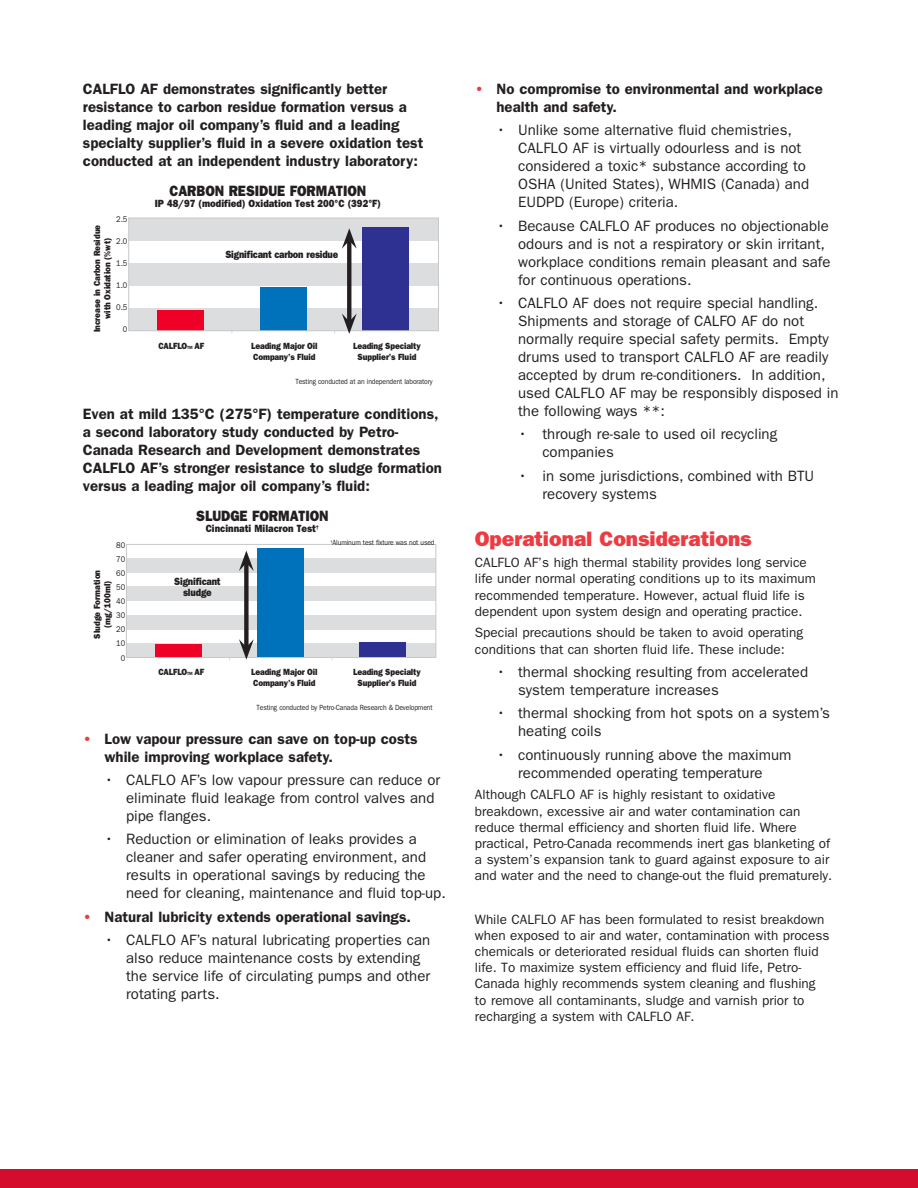
<style>
.page{position:relative;width:918px;height:1188px;background:#fff}
.page>*{position:absolute;margin:0;border:0;box-sizing:border-box;transform-origin:0 0}
.Sub_Head{font:800 21px "Franklin Gothic";color:#ee3a41}
.bullit{font:15px/18px "Franklin Gothic";color:#231f20}
.bullit_feature{font:600 15px/18px "Franklin Gothic";color:#231f20}
.t1{font:800 15px "Franklin Gothic";color:#231f20;scale:.9 1}
.Body_copy{font:13.5px/16.2px "Franklin Gothic";color:#231f20}
.t2{font:800 10.5px "Franklin Gothic";color:#231f20;scale:.9 1}
.t3{font:800 10.5px/10.9px "Franklin Gothic";letter-spacing:-.02em;color:#231f20;text-align:center;scale:.88 1}
.t4{font:800 9px "Franklin Gothic";letter-spacing:-.015em;color:#231f20;scale:.9 1}
.t5{font:8.4px/14px "Franklin Gothic";letter-spacing:-.005em;color:#231f20;scale:.9 1}
.t6{font:7.5px "Franklin Gothic";letter-spacing:-.015em;color:#231f20;scale:.9 1}
.s1{font-weight:600;font-size:4.5px}
.s2{color:#ee3a41}
</style>
<div class="page">
<div style="left:129px;top:308px;width:310px;height:23px;background:#dcdddf"></div>
<div style="left:129px;top:263px;width:310px;height:23px;background:#dcdddf"></div>
<div style="left:129px;top:218px;width:310px;height:23px;background:#dcdddf"></div>
<div style="left:129px;top:218px;width:310px;height:113px;border:1px solid #c7c8ca"></div>
<div style="left:157px;top:310px;width:47px;height:21px;background:#ef0027"></div>
<div style="left:260px;top:287px;width:47px;height:44px;background:#0072bc"></div>
<div style="left:362px;top:228px;width:47px;height:103px;background:#2e3092"></div>
<hr style="left:129px;top:330px;width:310px;height:1px;background:#c7c8ca">
<div style="left:0;top:1169px;width:918px;height:19px;background:#d30d2b"></div>
<svg style="left:347px;top:249px;width:4px;height:64px"></svg>
<svg style="left:342px;top:228px;width:15px;height:21px"></svg>
<svg style="left:342px;top:313px;width:15px;height:21px"></svg>
<div style="left:126px;top:643px;width:310px;height:15px;background:#dcdddf"></div>
<div style="left:126px;top:615px;width:310px;height:14px;background:#dcdddf"></div>
<div style="left:126px;top:587px;width:310px;height:14px;background:#dcdddf"></div>
<div style="left:126px;top:559px;width:310px;height:14px;background:#dcdddf"></div>
<div style="left:126px;top:544px;width:310px;height:114px;border:1px solid #c7c8ca"></div>
<div style="left:155px;top:644px;width:46px;height:14px;background:#ef0027"></div>
<div style="left:257px;top:548px;width:47px;height:110px;background:#0072bc"></div>
<div style="left:359px;top:642px;width:47px;height:16px;background:#2e3092"></div>
<hr style="left:126px;top:657px;width:310px;height:1px;background:#c7c8ca">
<div style="left:244px;top:563px;width:5px;height:84px;background:#231f20"></div>
<svg style="left:239px;top:551px;width:15px;height:20px"></svg>
<svg style="left:239px;top:639px;width:15px;height:21px"></svg>
<p class="bullit_feature" style="left:83px;top:80px;width:342px">CALFLO AF demonstrates significantly better resistance to carbon residue formation versus a leading major oil company’s fluid and a leading specialty supplier’s fluid in a severe oxidation test conducted at an independent industry laboratory:</p>
<p class="t5" style="left:116px;top:213px;width:14px">2.5</p>
<p class="t5" style="left:116px;top:235px;width:14px">2.0</p>
<p class="t5" style="left:116px;top:257px;width:14px">1.5</p>
<p class="t5" style="left:116px;top:279px;width:14px">1.0</p>
<p class="t5" style="left:116px;top:301px;width:14px">0.5</p>
<p class="t5" style="left:123px;top:323px;width:7px">0</p>
<p class="t4" style="left:92px;top:332px;width:121px;rotate:-90deg">Increase in Carbon Residue</p>
<p class="t4" style="left:102px;top:319px;width:92px;rotate:-90deg">with Oxidation (%wt)</p>
<p class="t1" style="left:169px;top:182px;width:220px">CARBON RESIDUE FORMATION</p>
<p class="t2" style="left:155px;top:197px;width:252px">IP 48/97 (modified) Oxidation Test 200°C (392°F)</p>
<p class="t3" style="left:225px;top:249px;width:130px">Significant carbon residue</p>
<p class="t4" style="left:158px;top:341px;width:52px">CALFLO<span class="s1">TM</span> AF</p>
<p class="t4" style="left:251px;top:341px;width:75px">Leading Major Oil</p>
<p class="t4" style="left:253px;top:352px;width:71px">Company’s Fluid</p>
<p class="t6" style="left:295px;top:377px;width:154px">Testing conducted at an independent laboratory</p>
<p class="t4" style="left:353px;top:341px;width:77px">Leading Specialty</p>
<p class="t4" style="left:358px;top:352px;width:67px">Supplier’s Fluid</p>
<p class="bullit_feature" style="left:83px;top:405px;width:361px">Even at mild 135°C (275°F) temperature conditions, a second laboratory study conducted by Petro-Canada Research and Development demonstrates CALFLO AF’s stronger resistance to sludge formation versus a leading major oil company’s fluid:</p>
<p class="t5" style="left:116px;top:538px;width:12px">80</p>
<p class="t5" style="left:116px;top:552px;width:12px">70</p>
<p class="t4" style="left:92px;top:639px;width:78px;rotate:-90deg">Sludge Formation</p>
<p class="t4" style="left:102px;top:628px;width:53px;rotate:-90deg">(mg/100ml)</p>
<p class="t5" style="left:116px;top:566px;width:12px">60</p>
<p class="t5" style="left:116px;top:580px;width:12px">50</p>
<p class="t5" style="left:116px;top:595px;width:12px">40</p>
<p class="t5" style="left:116px;top:609px;width:12px">30</p>
<p class="t5" style="left:116px;top:623px;width:12px">20<br>10</p>
<p class="t5" style="left:121px;top:651px;width:7px">0</p>
<p class="t1" style="left:196px;top:508px;width:149px">SLUDGE FORMATION</p>
<p class="t2" style="left:206px;top:523px;width:127px">Cincinnati Milacron Test<sup>†</sup></p>
<p class="t3" style="left:174px;top:576px;width:54px">Significant sludge</p>
<p class="t6" style="left:330px;top:538px;width:117px"><sup>†</sup>Aluminum test fixture was not used</p>
<p class="t4" style="left:158px;top:667px;width:52px">CALFLO<span class="s1">TM</span> AF</p>
<p class="t4" style="left:251px;top:667px;width:75px">Leading Major Oil</p>
<p class="t4" style="left:253px;top:678px;width:71px">Company’s Fluid</p>
<p class="t6" style="left:257px;top:703px;width:197px">Testing conducted by Petro-Canada Research &amp; Development</p>
<p class="t4" style="left:353px;top:667px;width:77px">Leading Specialty</p>
<p class="t4" style="left:358px;top:678px;width:67px">Supplier’s Fluid</p>
<p class="bullit_feature" style="left:105px;top:729px;width:315px;text-indent:-22px"><span class="s2">•</span> Low vapour pressure can save on top-up costs while improving workplace safety.</p>
<p class="bullit" style="left:126px;top:771px;width:316px;text-indent:-22px">• CALFLO AF’s low vapour pressure can reduce or eliminate fluid leakage from control valves and pipe flanges.</p>
<p class="bullit" style="left:126px;top:830px;width:321px;text-indent:-22px">• Reduction or elimination of leaks provides a cleaner and safer operating environment, and results in operational savings by reducing the need for cleaning, maintenance and fluid top-up.</p>
<p class="bullit_feature" style="left:83px;top:908px;width:330px"><span class="s2">•</span> Natural lubricity extends operational savings.</p>
<p class="bullit" style="left:126px;top:931px;width:306px;text-indent:-22px">• CALFLO AF’s natural lubricating properties can also reduce maintenance costs by extending the service life of circulating pumps and other rotating parts.</p>
<p class="bullit_feature" style="left:497px;top:80px;width:328px;text-indent:-22px"><span class="s2">•</span> No compromise to environmental and workplace health and safety.</p>
<p class="bullit" style="left:518px;top:121px;width:293px;text-indent:-22px">• Unlike some alternative fluid chemistries, CALFLO AF is virtually odourless and is not considered a toxic* substance according to OSHA (United States), WHMIS (Canada) and EUDPD (Europe) criteria.</p>
<p class="bullit" style="left:518px;top:217px;width:314px;text-indent:-22px">• Because CALFLO AF produces no objectionable odours and is not a respiratory or skin irritant, workplace conditions remain pleasant and safe for continuous operations.</p>
<p class="bullit" style="left:518px;top:294px;width:322px;text-indent:-22px">• CALFLO AF does not require special handling.<br>Shipments and storage of CALFO AF do not normally require special safety permits. Empty drums used to transport CALFLO AF are readily accepted by drum re-conditioners. In addition, used CALFLO AF may be responsibly disposed in the following ways **:</p>
<p class="bullit" style="left:542px;top:425px;width:236px;text-indent:-24px">• through re-sale to used oil recycling companies</p>
<p class="bullit" style="left:542px;top:467px;width:273px;text-indent:-24px">• in some jurisdictions, combined with BTU recovery systems</p>
<p class="Sub_Head" style="left:475px;top:526px;width:278px">Operational Considerations</p>
<p class="Body_copy" style="left:475px;top:555px;width:343px">CALFLO AF’s high thermal stability provides long service life under normal operating conditions up to its maximum recommended temperature. However, actual fluid life is dependent upon system design and operating practice.</p>
<p class="Body_copy" style="left:475px;top:625px;width:330px">Special precautions should be taken to avoid operating conditions that can shorten fluid life. These include:</p>
<p class="bullit" style="left:518px;top:663px;width:292px;text-indent:-22px">• thermal shocking resulting from accelerated system temperature increases</p>
<p class="bullit" style="left:518px;top:704px;width:313px;text-indent:-22px">• thermal shocking from hot spots on a system’s heating coils</p>
<p class="bullit" style="left:497px;top:746px;width:296px;text-align:center">• continuously running above the maximum recommended operating temperature</p>
<p class="Body_copy" style="left:475px;top:787px;width:359px">Although CALFLO AF is highly resistant to oxidative breakdown, excessive air and water contamination can reduce thermal efficiency and shorten fluid life. Where practical, Petro-Canada recommends inert gas blanketing of a system’s expansion tank to guard against exposure to air and water and the need to change-out the fluid prematurely.</p>
<p class="Body_copy" style="left:475px;top:911px;width:356px">While CALFLO AF has been formulated to resist breakdown when exposed to air and water, contamination with process chemicals or deteriorated residual fluids can shorten fluid life. To maximize system efficiency and fluid life, Petro-Canada highly recommends system cleaning and flushing to remove all contaminants, sludge and varnish prior to recharging a system with CALFLO AF.</p>
</div>
